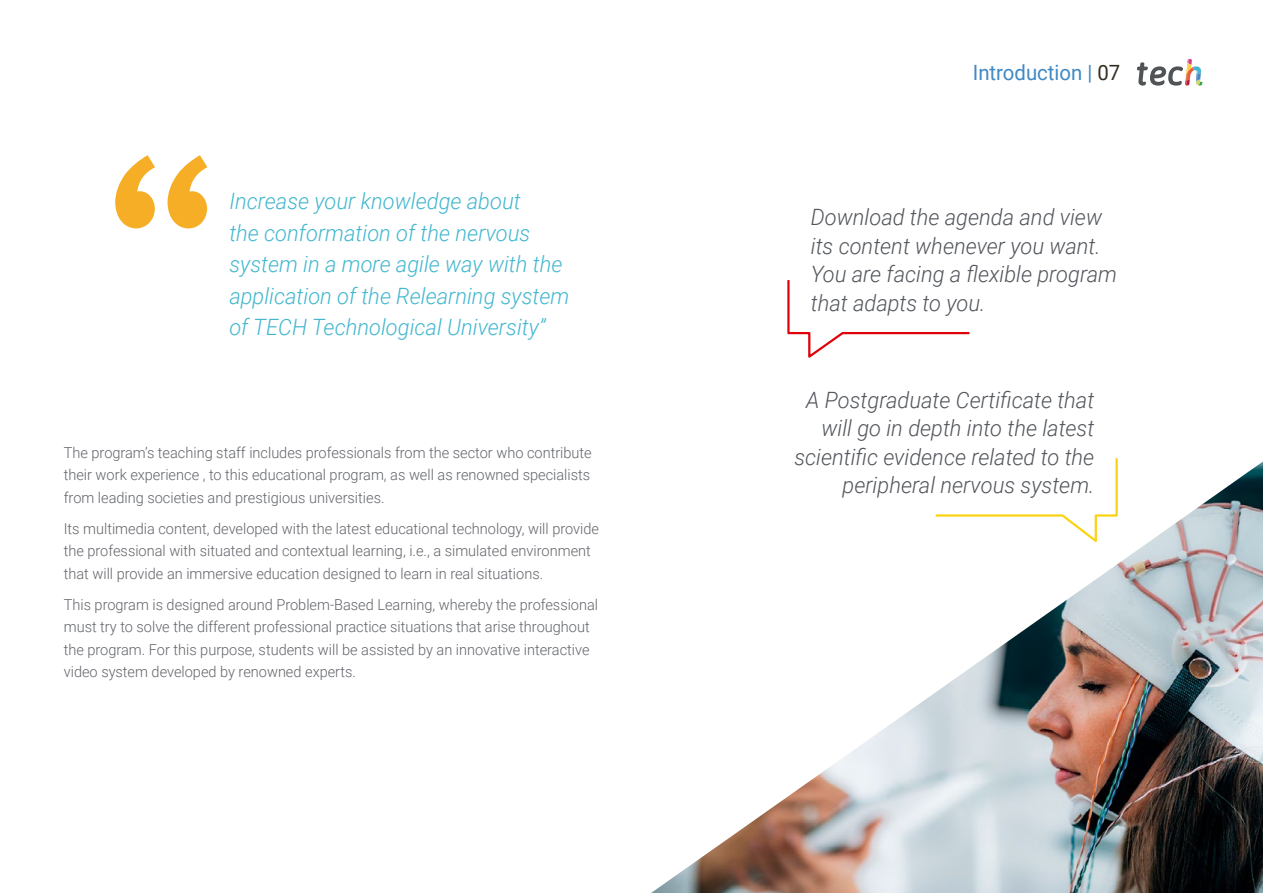
<style>
.page{position:relative;width:1263px;height:893px;background:#fff}
.page>*{position:absolute;margin:0;border:0;box-sizing:border-box;transform-origin:0 0}
.t1{font:italic 300 22.5px/28.5px "Roboto";color:#52555b;text-align:right}
.t2{font:italic 300 22.5px/31.5px "Roboto";color:#43b7cf}
.t3{font:21px "Roboto";color:#4089c5}
.t4{font:300 15px/22.5px "Roboto";color:#61646a}
.s1{color:#312e20}
</style>
<div class="page">
<svg style="left:115px;top:155px;width:92px;height:73px"></svg>
<img style="left:651px;top:461px;width:612px;height:432px">
<svg style="left:787px;top:280px;width:183px;height:78px"></svg>
<svg style="left:1137px;top:59px;width:65px;height:27px"></svg>
<h1 class="t2" style="left:229px;top:185px;width:341px">Increase your knowledge about<br>the conformation of the nervous system in a more agile way with the application of the Relearning system of TECH Technological University”</h1>
<p class="t4" style="left:64px;top:441px;width:529px;text-align:justify">The program’s teaching staff includes professionals from the sector who contribute their work experience , to this educational program, as well as renowned specialists from leading societies and prestigious universities.</p>
<p class="t4" style="left:64px;top:517px;width:537px">Its multimedia content, developed with the latest educational technology, will provide the professional with situated and contextual learning, i.e., a simulated environment that will provide an immersive education designed to learn in real situations.</p>
<p class="t4" style="left:64px;top:593px;width:536px">This program is designed around Problem-Based Learning, whereby the professional must try to solve the different professional practice situations that arise throughout the program. For this purpose, students will be assisted by an innovative interactive video system developed by renowned experts.</p>
<h2 class="t3" style="left:973px;top:57px;width:149px">Introduction | <span class="s1">07</span></h2>
<h1 class="t1" style="left:811px;top:202px;width:308px;text-align:left">Download the agenda and view its content whenever you want.<br>You are facing a flexible program that adapts to you.</h1>
<h1 class="t1" style="left:794px;top:384px;width:301px">A Postgraduate Certificate that will go in depth into the latest scientific evidence related to the peripheral nervous system.</h1>
</div>
